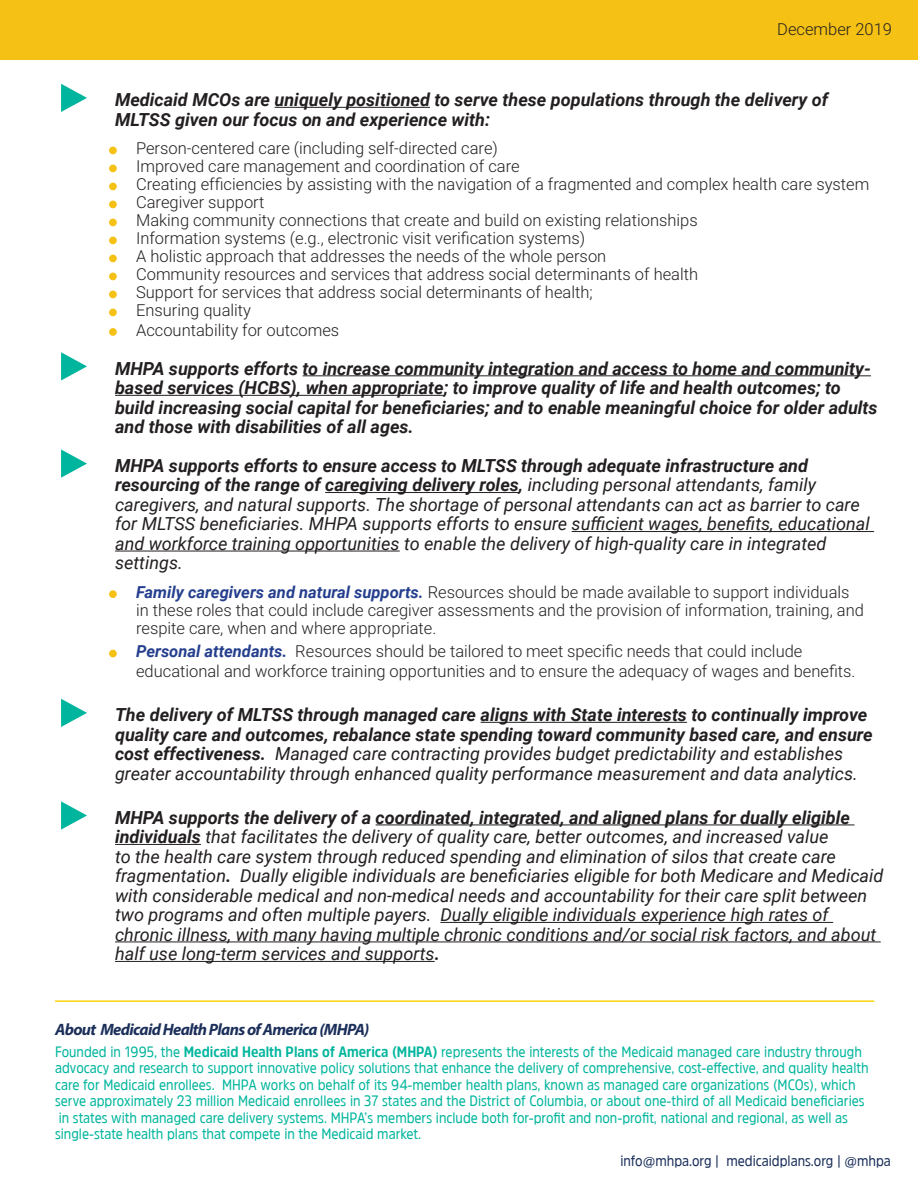
<style>
.page{position:relative;width:918px;height:1188px;background:#fff}
.page>*{position:absolute;margin:0;border:0;box-sizing:border-box;transform-origin:0 0}
.t1{font:italic 18px/19.5px "Roboto";color:#231f20}
.t2{font:italic 700 18px/19.5px "Roboto";color:#231f20}
.t3{font:300 16.5px/18px "Roboto";color:#231f20}
.t4{font:italic 700 16.5px "Myriad Pro";letter-spacing:-.04em;color:#1b2f5a}
.t5{font:15px/16.5px "Amsi Pro Narw";color:#00b59d}
.t6{font:15px "Amsi Pro Narw";color:#1b2f5a}
.s1{font-weight:700}
.s2{font-weight:700;font-style:italic;color:#253f8e}
.s3{font-weight:400}
</style>
<div class="page">
<div style="left:0;top:0;width:918px;height:60px;background:#f5c115"></div>
<hr style="left:55px;top:1000px;width:819px;height:2px;background:#fad50f">
<hr style="left:275px;top:107px;width:155px;height:1px;background:#231f20">
<hr style="left:303px;top:375px;width:568px;height:1px;background:#231f20">
<hr style="left:115px;top:395px;width:329px;height:1px;background:#231f20">
<hr style="left:325px;top:492px;width:194px;height:1px;background:#231f20">
<hr style="left:572px;top:531px;width:302px;height:1px;background:#231f20">
<hr style="left:115px;top:551px;width:285px;height:1px;background:#231f20">
<hr style="left:481px;top:722px;width:206px;height:1px;background:#231f20">
<hr style="left:376px;top:824px;width:479px;height:1px;background:#231f20">
<hr style="left:115px;top:844px;width:86px;height:1px;background:#231f20">
<hr style="left:440px;top:922px;width:393px;height:1px;background:#231f20">
<hr style="left:115px;top:941px;width:766px;height:1px;background:#231f20">
<hr style="left:115px;top:961px;width:320px;height:1px;background:#231f20">
<svg style="left:61px;top:84px;width:26px;height:28px"></svg>
<div style="left:109px;top:147px;width:8px;height:7px;background:#f5c115;border-radius:50%"></div>
<div style="left:109px;top:165px;width:8px;height:7px;background:#f5c115;border-radius:50%"></div>
<div style="left:109px;top:183px;width:8px;height:7px;background:#f5c115;border-radius:50%"></div>
<div style="left:109px;top:201px;width:8px;height:7px;background:#f5c115;border-radius:50%"></div>
<div style="left:109px;top:219px;width:8px;height:7px;background:#f5c115;border-radius:50%"></div>
<div style="left:109px;top:237px;width:8px;height:7px;background:#f5c115;border-radius:50%"></div>
<div style="left:109px;top:255px;width:8px;height:7px;background:#f5c115;border-radius:50%"></div>
<div style="left:109px;top:273px;width:8px;height:7px;background:#f5c115;border-radius:50%"></div>
<div style="left:109px;top:291px;width:8px;height:7px;background:#f5c115;border-radius:50%"></div>
<div style="left:109px;top:309px;width:8px;height:7px;background:#f5c115;border-radius:50%"></div>
<div style="left:109px;top:328px;width:8px;height:8px;background:#f5c115;border-radius:50%"></div>
<svg style="left:61px;top:352px;width:26px;height:29px"></svg>
<svg style="left:61px;top:449px;width:26px;height:29px"></svg>
<div style="left:109px;top:590px;width:8px;height:8px;background:#f5c115;border-radius:50%"></div>
<div style="left:109px;top:650px;width:8px;height:7px;background:#f5c115;border-radius:50%"></div>
<svg style="left:61px;top:699px;width:26px;height:28px"></svg>
<svg style="left:61px;top:801px;width:26px;height:29px"></svg>
<p class="t3" style="left:777px;top:20px;width:116px">December 2019</p>
<p class="t2" style="left:115px;top:89px;width:715px">Medicaid MCOs are uniquely positioned to serve these populations through the delivery of<br>MLTSS given our focus on and experience with:</p>
<p class="t3" style="left:136px;top:139px;width:363px">Person-centered care (including self-directed care)</p>
<p class="t3" style="left:136px;top:157px;width:385px">Improved care management and coordination of care</p>
<p class="t3" style="left:136px;top:175px;width:735px">Creating efficiencies by assisting with the navigation of a fragmented and complex health care system</p>
<p class="t3" style="left:136px;top:193px;width:130px">Caregiver support</p>
<p class="t3" style="left:136px;top:211px;width:563px">Making community connections that create and build on existing relationships</p>
<p class="t3" style="left:136px;top:229px;width:451px">Information systems (e.g., electronic visit verification systems)</p>
<p class="t3" style="left:136px;top:247px;width:472px">A holistic approach that addresses the needs of the whole person</p>
<p class="t3" style="left:136px;top:265px;width:564px">Community resources and services that address social determinants of health</p>
<p class="t3" style="left:136px;top:283px;width:458px">Support for services that address social determinants of health;</p>
<p class="t3" style="left:136px;top:301px;width:116px">Ensuring quality</p>
<p class="t3" style="left:136px;top:320px;width:205px">Accountability for outcomes</p>
<p class="t2" style="left:115px;top:358px;width:764px">MHPA supports efforts to increase community integration and access to home and community&shy;based services (HCBS), when appropriate; to improve quality of life and health outcomes; to build increasing social capital for beneficiaries; and to enable meaningful choice for older adults and those with disabilities of all ages.</p>
<p class="t1" style="left:115px;top:455px;width:756px"><span class="s1">MHPA supports efforts to ensure access to MLTSS through adequate infrastructure and resourcing of the range of caregiving delivery roles,</span> including personal attendants, family caregivers, and natural supports. The shortage of personal attendants can act as barrier to care for MLTSS beneficiaries. MHPA supports efforts to ensure sufficient wages, benefits, educational and workforce training opportunities to enable the delivery of high-quality care in integrated settings.</p>
<p class="t3" style="left:136px;top:583px;width:729px"><span class="s2">Family caregivers and natural supports.</span> Resources should be made available to support individuals in these roles that could include caregiver assessments and the provision of information, training, and respite care, when and where appropriate.</p>
<p class="t3" style="left:136px;top:641px;width:721px;line-height:19.5px"><span class="s2">Personal attendants.</span> Resources should be tailored to meet specific needs that could include educational and workforce training opportunities and to ensure the adequacy of wages and benefits.</p>
<p class="t2" style="left:115px;top:704px;width:759px">The delivery of MLTSS through managed care aligns with State interests to continually improve quality care and outcomes, rebalance state spending toward community based care, and ensure cost effectiveness. <span class="s3">Managed care contracting provides budget predictability and establishes greater accountability through enhanced quality performance measurement and data analytics.</span></p>
<p class="t1" style="left:115px;top:807px;width:770px"><span class="s1">MHPA supports the delivery of a coordinated, integrated, and aligned plans for dually eligible individuals</span> that facilitates the delivery of quality care, better outcomes, and increased value<br>to the health care system through reduced spending and elimination of silos that create care fragmentation<span class="s1">.</span> Dually eligible individuals are beneficiaries eligible for both Medicare and Medicaid with considerable medical and non-medical needs and accountability for their care split between two programs and often multiple payers. Dually eligible individuals experience high rates of chronic illness, with many having multiple chronic conditions and/or social risk factors, and about half use long-term services and supports<span class="s1">.</span></p>
<p class="t4" style="left:55px;top:1019px;width:316px">About Medicaid Health Plans of America (MHPA)</p>
<p class="t5" style="left:55px;top:1043px;width:815px">Founded in 1995, the <span class="s1">Medicaid Health Plans of America (MHPA)</span> represents the interests of the Medicaid managed care industry through advocacy and research to support innovative policy solutions that enhance the delivery of comprehensive, cost-effective, and quality health care for Medicaid enrollees. MHPA works on behalf of its 94-member health plans, known as managed care organizations (MCOs), which serve approximately 23 million Medicaid enrollees in 37 states and the District of Columbia, or about one-third of all Medicaid beneficiaries in states with managed care delivery systems. MHPA’s members include both for-profit and non-profit, national and regional, as well as single-state health plans that compete in the Medicaid market.</p>
<p class="t6" style="left:620px;top:1151px;width:272px">info@mhpa.org | medicaidplans.org | @mhpa</p>
</div>
